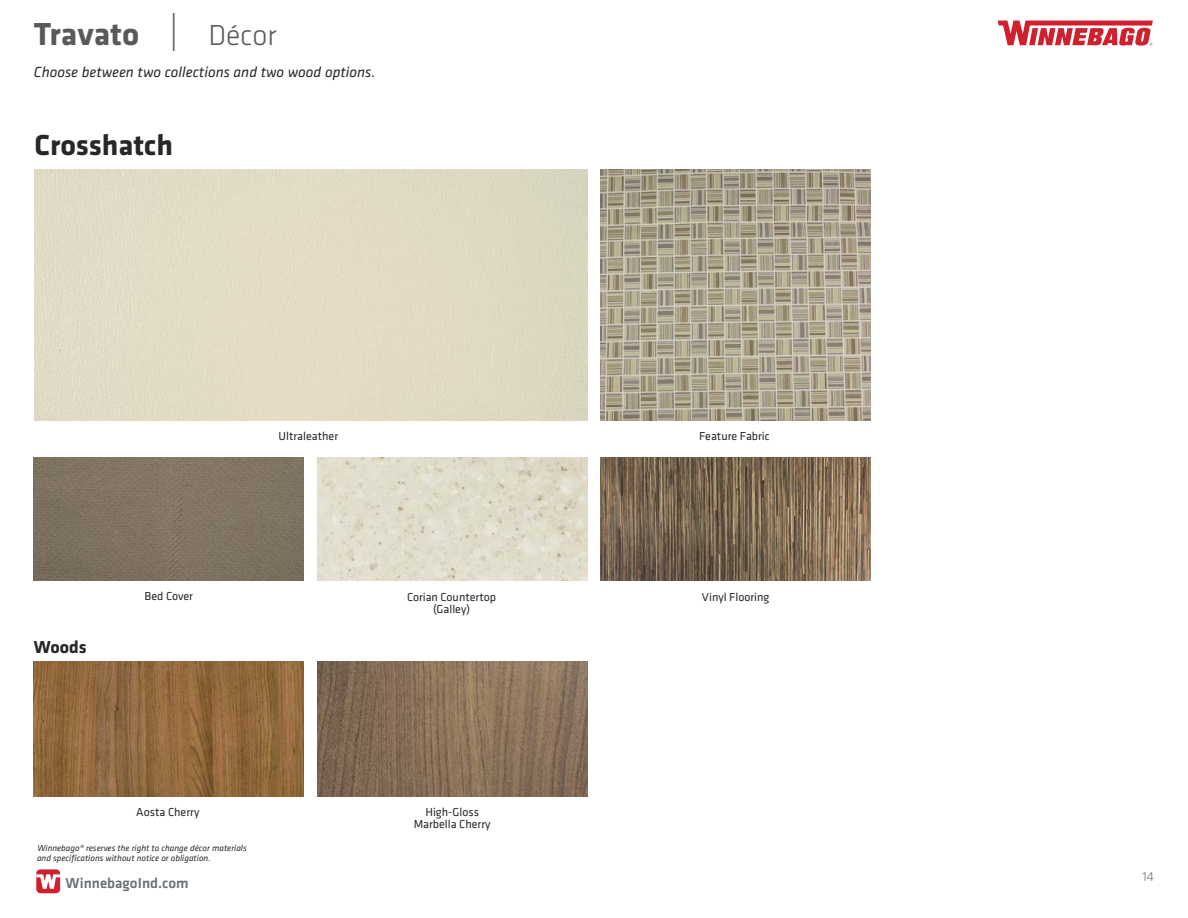
<style>
.page{position:relative;width:1188px;height:918px;background:#fff}
.page>*{position:absolute;margin:0;border:0;box-sizing:border-box;transform-origin:0 0}
.t1{font:300 37.95px "Klavika";color:#58595b}
.t2{font:700 33px "Klavika";color:#58595b}
.t3{font:700 30px "Klavika";color:#272727}
.t4{font:300 30px "Klavika";color:#58595b}
.t5{font:700 18px "Klavika";color:#272727}
.t6{font:italic 15.15px "Klavika Basic";color:#272727}
.t7{font:500 15px "Klavika Basic";color:#6a7076}
.t8{font:300 13.5px "Klavika";color:#717275}
.t9{font:12px/12px "Klavika Basic";color:#272727;text-align:center}
.t10{font:italic 9px/9.8px "Klavika Basic";color:#272727}
</style>
<div class="page">
<svg style="left:998px;top:21px;width:155px;height:25px"></svg>
<svg style="left:36px;top:873px;width:25px;height:21px"></svg>
<div style="left:36px;top:869px;width:24px;height:24px;background:#d0202e;border-radius:4px"></div>
<svg style="left:36px;top:874px;width:24px;height:15px"></svg>
<img style="left:34px;top:662px;width:270px;height:134px">
<img style="left:317px;top:662px;width:270px;height:134px">
<img style="left:601px;top:458px;width:269px;height:123px">
<img style="left:317px;top:458px;width:270px;height:123px">
<img style="left:601px;top:169px;width:270px;height:251px">
<img style="left:34px;top:458px;width:270px;height:123px">
<h2 class="t2" style="left:34px;top:10px;width:107px">Travato</h2>
<h1 class="t1" style="left:169px;top:8px;width:11px">|</h1>
<h3 class="t4" style="left:208px;top:17px;width:70px">Décor</h3>
<p class="t6" style="left:34px;top:63px;width:343px">Choose between two collections and two wood options.</p>
<h3 class="t3" style="left:34px;top:123px;width:140px">Crosshatch</h3>
<h3 class="t5" style="left:34px;top:634px;width:54px">Woods</h3>
<p class="t9" style="left:145px;top:590px;width:50px">Bed Cover</p>
<p class="t9" style="left:279px;top:430px;width:61px">Ultraleather</p>
<p class="t9" style="left:699px;top:430px;width:72px">Feature Fabric</p>
<p class="t9" style="left:407px;top:590px;width:91px">Corian Countertop</p>
<p class="t9" style="left:702px;top:590px;width:69px">Vinyl Flooring</p>
<p class="t9" style="left:433px;top:602px;width:38px">(Galley)</p>
<p class="t9" style="left:136px;top:806px;width:65px">Aosta Cherry</p>
<p class="t9" style="left:414px;top:806px;width:78px">High-Gloss<br>Marbella Cherry</p>
<p class="t10" style="left:37px;top:843px;width:211px">Winnebago® reserves the right to change décor materials and specifications without notice or obligation.</p>
<p class="t7" style="left:66px;top:873px;width:125px">WinnebagoInd.com</p>
<p class="t8" style="left:1143px;top:868px;width:13px">14</p>
</div>
